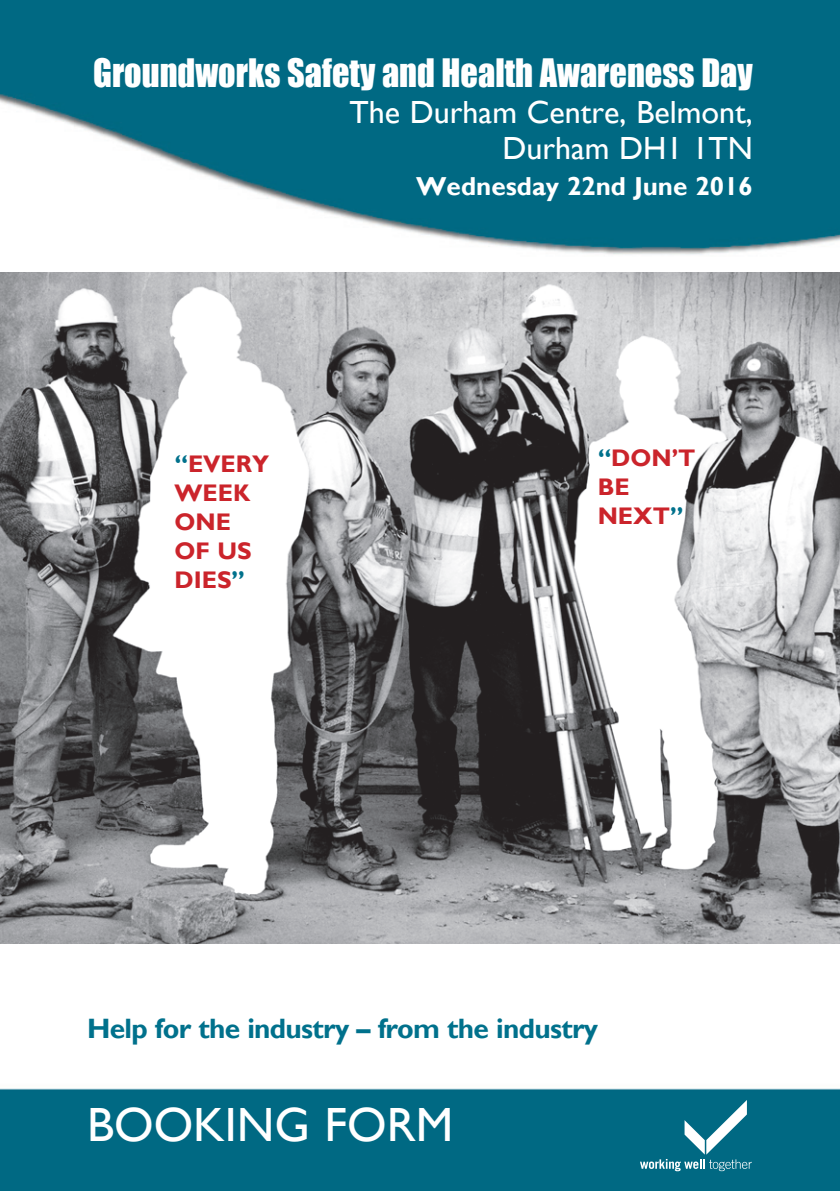
<style>
.page{position:relative;width:840px;height:1191px;background:#fff}
.page>*{position:absolute;margin:0;border:0;box-sizing:border-box;transform-origin:0 0}
.t1{font:48px "Gill Sans";color:#fff}
.t2{font:36px "Impact";color:#fff;scale:.95 1}
.t3{font:32px/36px "Gill Sans";color:#fff;text-align:right}
.t4{font:700 28px "Gill Sans";letter-spacing:-.025em;color:#00718c}
.t5{font:700 26px "Gill Sans";color:#fff}
.t6{font:700 24px/28.8px "Gill Sans";color:#cb242b}
.s1{color:#00718c}
</style>
<div class="page">
<img style="left:0;top:0;width:839px;height:1191px">
<div style="left:85px;top:1017px;width:669px;height:41px;background:#fff"></div>
<svg style="left:639px;top:1100px;width:112px;height:71px;background:#288096"></svg>
<img style="left:0;top:272px;width:839px;height:671px">
<div style="left:172px;top:454px;width:105px;height:166px;background:#fff"></div>
<p class="t2" style="left:93px;top:51px;width:695px">Groundworks Safety and Health Awareness Day</p>
<p class="t3" style="left:349px;top:95px;width:405px">The Durham Centre, Belmont,<br>Durham DH1 1TN</p>
<p class="t5" style="left:416px;top:171px;width:338px">Wednesday 22nd June 2016</p>
<p class="t6" style="left:174px;top:450px;width:96px"><span class="s1">“</span>EVERY<br>WEEK<br>ONE<br>OF US<br>DIES<span class="s1">”</span></p>
<p class="t6" style="left:597px;top:444px;width:99px"><span class="s1">“</span>DON’T<br>BE<br>NEXT<span class="s1">”</span></p>
<p class="t4" style="left:87px;top:1012px;width:512px">Help for the industry – from the industry</p>
<p class="t1" style="left:87px;top:1097px;width:367px">BOOKING FORM</p>
</div>
